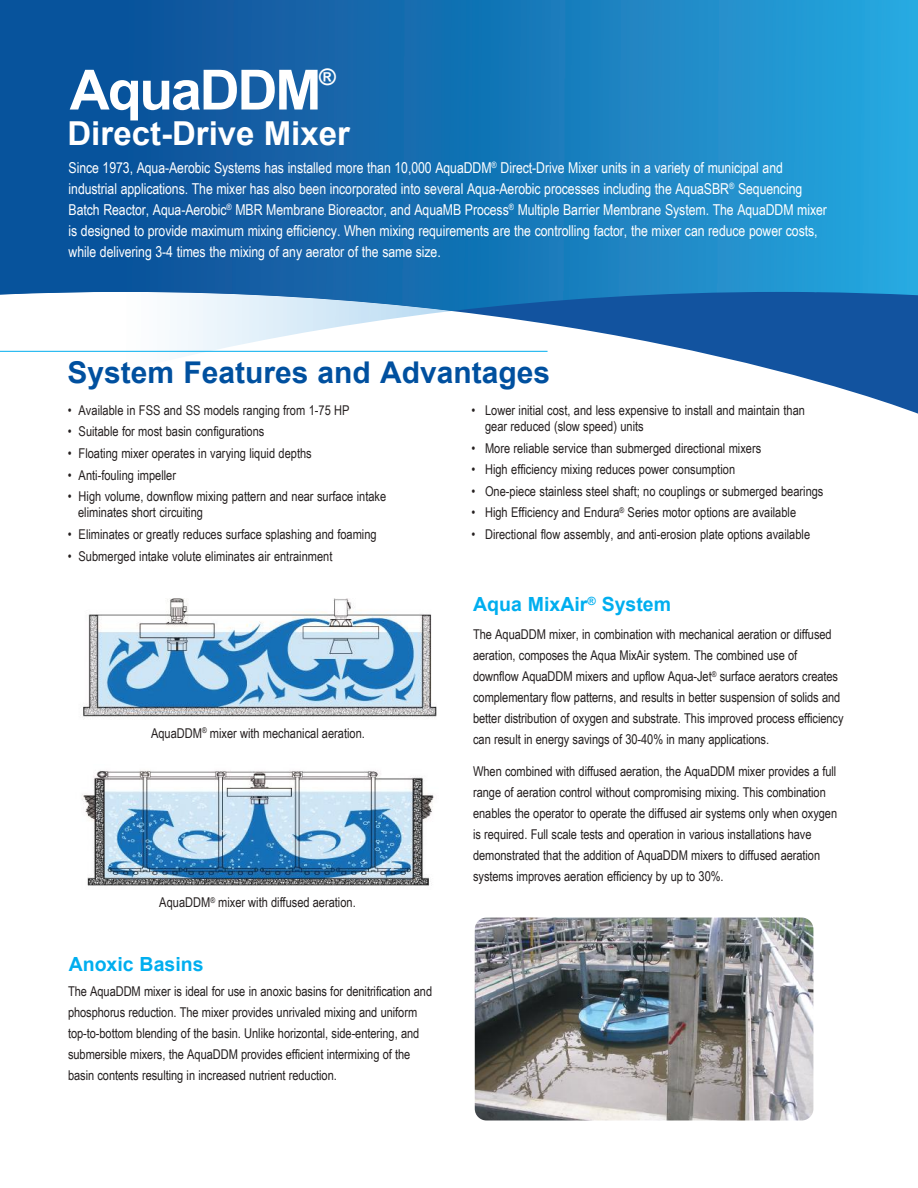
<style>
.page{position:relative;width:918px;height:1188px;background:#fff}
.page>*{position:absolute;margin:0;border:0;box-sizing:border-box;transform-origin:0 0}
.t1{font:700 55.5px "Arial";letter-spacing:-.04em;color:#fff}
.t2{font:700 33px "Arial";color:#fff}
.t3{font:700 30px "Arial";color:#00509f}
.t4{font:700 22.8px "Arial";color:#fff}
.t5{font:700 19.5px "Arial";color:#00aeef}
.t6{font:15px/21px "Arial Narrow";letter-spacing:-.005em;color:#fff}
.t7{font:13.5px/21px "Arial Narrow";letter-spacing:-.005em;color:#241f1f}
</style>
<div class="page">
<svg style="left:452px;top:295px;width:466px;height:119px"></svg>
<img style="left:0;top:0;width:817px;height:311px">
<div style="left:814px;top:0;width:104px;height:295px;background:#24a4dc"></div>
<img style="left:82px;top:770px;width:352px;height:116px">
<img style="left:83px;top:598px;width:354px;height:120px">
<img style="left:475px;top:918px;width:338px;height:202px">
<hr style="left:0;top:351px;width:548px;height:1px;background:#00aeef">
<h1 class="t1" style="left:70px;top:53px;width:253px">AquaDDM</h1>
<h3 class="t4" style="left:319px;top:62px;width:18px">®</h3>
<h2 class="t2" style="left:68px;top:112px;width:284px">Direct-Drive Mixer</h2>
<p class="t6" style="left:69px;top:156px;width:760px">Since 1973, Aqua-Aerobic Systems has installed more than 10,000 AquaDDM<sup>®</sup> Direct-Drive Mixer units in a variety of municipal and industrial applications. The mixer has also been incorporated into several Aqua-Aerobic processes including the AquaSBR<sup>®</sup> Sequencing Batch Reactor, Aqua-Aerobic<sup>®</sup> MBR Membrane Bioreactor, and AquaMB Process<sup>®</sup> Multiple Barrier Membrane System. The AquaDDM mixer is designed to provide maximum mixing efficiency. When mixing requirements are the controlling factor, the mixer can reduce power costs, while delivering 3-4 times the mixing of any aerator of the same size.</p>
<h3 class="t3" style="left:67px;top:353px;width:484px">System Features and Advantages</h3>
<p class="t7" style="left:68px;top:399px;width:283px">• Available in FSS and SS models ranging from 1-75 HP</p>
<p class="t7" style="left:68px;top:421px;width:198px">• Suitable for most basin configurations</p>
<p class="t7" style="left:68px;top:442px;width:245px">• Floating mixer operates in varying liquid depths</p>
<p class="t7" style="left:68px;top:464px;width:110px">• Anti-fouling impeller</p>
<p class="t7" style="left:78px;top:488px;width:310px;line-height:16.2px;text-indent:-10px">• High volume, downflow mixing pattern and near surface intake eliminates short circuiting</p>
<p class="t7" style="left:68px;top:523px;width:310px">• Eliminates or greatly reduces surface splashing and foaming</p>
<p class="t7" style="left:68px;top:545px;width:266px">• Submerged intake volute eliminates air entrainment</p>
<p class="t7" style="left:151px;top:722px;width:215px">AquaDDM<sup>®</sup> mixer with mechanical aeration.</p>
<p class="t7" style="left:159px;top:891px;width:198px">AquaDDM<sup>®</sup> mixer with diffused aeration.</p>
<h3 class="t5" style="left:69px;top:952px;width:136px">Anoxic Basins</h3>
<p class="t7" style="left:68px;top:980px;width:366px">The AquaDDM mixer is ideal for use in anoxic basins for denitrification and phosphorus reduction. The mixer provides unrivaled mixing and uniform top-to-bottom blending of the basin. Unlike horizontal, side-entering, and submersible mixers, the AquaDDM provides efficient intermixing of the basin contents resulting in increased nutrient reduction.</p>
<p class="t7" style="left:485px;top:401px;width:321px;line-height:16.2px;text-indent:-14px">• Lower initial cost, and less expensive to install and maintain than gear reduced (slow speed) units</p>
<p class="t7" style="left:472px;top:437px;width:291px">• More reliable service than submerged directional mixers</p>
<p class="t7" style="left:472px;top:458px;width:265px">• High efficiency mixing reduces power consumption</p>
<p class="t7" style="left:472px;top:480px;width:353px">• One-piece stainless steel shaft; no couplings or submerged bearings</p>
<p class="t7" style="left:472px;top:502px;width:326px">• High Efficiency and Endura<sup>®</sup> Series motor options are available</p>
<p class="t7" style="left:472px;top:523px;width:340px">• Directional flow assembly, and anti-erosion plate options available</p>
<h3 class="t5" style="left:473px;top:592px;width:200px">Aqua MixAir<sup>®</sup> System</h3>
<p class="t7" style="left:473px;top:623px;width:372px">The AquaDDM mixer, in combination with mechanical aeration or diffused aeration, composes the Aqua MixAir system. The combined use of downflow AquaDDM mixers and upflow Aqua-Jet<sup>®</sup> surface aerators creates complementary flow patterns, and results in better suspension of solids and better distribution of oxygen and substrate. This improved process efficiency can result in energy savings of 30-40% in many applications.</p>
<p class="t7" style="left:473px;top:760px;width:366px">When combined with diffused aeration, the AquaDDM mixer provides a full range of aeration control without compromising mixing. This combination enables the operator to operate the diffused air systems only when oxygen is required. Full scale tests and operation in various installations have demonstrated that the addition of AquaDDM mixers to diffused aeration systems improves aeration efficiency by up to 30%.</p>
</div>
